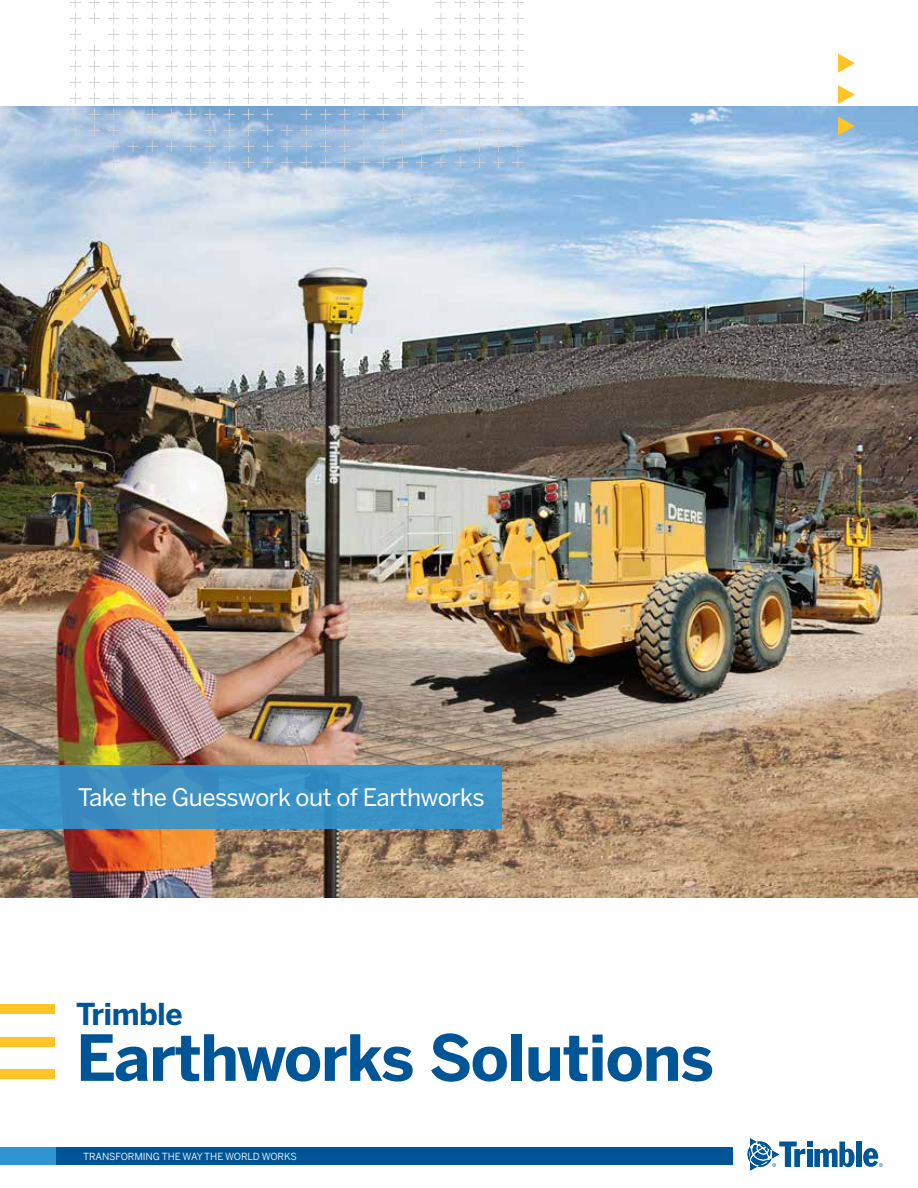
<style>
.page{position:relative;width:918px;height:1188px;background:#fff}
.page>*{position:absolute;margin:0;border:0;box-sizing:border-box;transform-origin:0 0}
.t1{font:700 63px "Benton Sans";letter-spacing:-.02em;color:#005596}
.t2{font:700 30px "Benton Sans";letter-spacing:-.02em;color:#005596}
.t3{font:24px "Benton Sans";letter-spacing:-.02em;color:#fff}
.t4{font:9.75px "Benton Sans";letter-spacing:-.01em;color:#fff}
</style>
<div class="page">
<img style="left:0;top:106px;width:918px;height:791px">
<svg style="left:838px;top:54px;width:17px;height:19px"></svg>
<svg style="left:838px;top:85px;width:17px;height:19px"></svg>
<svg style="left:838px;top:117px;width:17px;height:19px"></svg>
<svg style="left:69px;top:0;width:455px;height:168px"></svg>
<div style="left:0;top:1005px;width:55px;height:9px;background:#ffc425"></div>
<div style="left:0;top:1037px;width:55px;height:9px;background:#ffc425"></div>
<div style="left:0;top:1069px;width:55px;height:9px;background:#ffc425"></div>
<div style="left:0;top:765px;width:502px;height:64px;background:#3a92c5"></div>
<div style="left:856px;top:1142px;width:6px;height:25px;background:#005596"></div>
<svg style="left:748px;top:1138px;width:107px;height:33px"></svg>
<svg style="left:863px;top:1148px;width:20px;height:19px"></svg>
<div style="left:0;top:1147px;width:733px;height:18px;background:#2f95d2"></div>
<div style="left:56px;top:1147px;width:677px;height:18px;background:#005596"></div>
<p class="t3" style="left:78px;top:783px;width:409px">Take the Guesswork out of Earthworks</p>
<p class="t2" style="left:76px;top:996px;width:108px">Trimble</p>
<h1 class="t1" style="left:76px;top:1018px;width:639px">Earthworks Solutions</h1>
<p class="t4" style="left:83px;top:1151px;width:215px">TRANSFORMING THE WAY THE WORLD WORKS</p>
</div>
